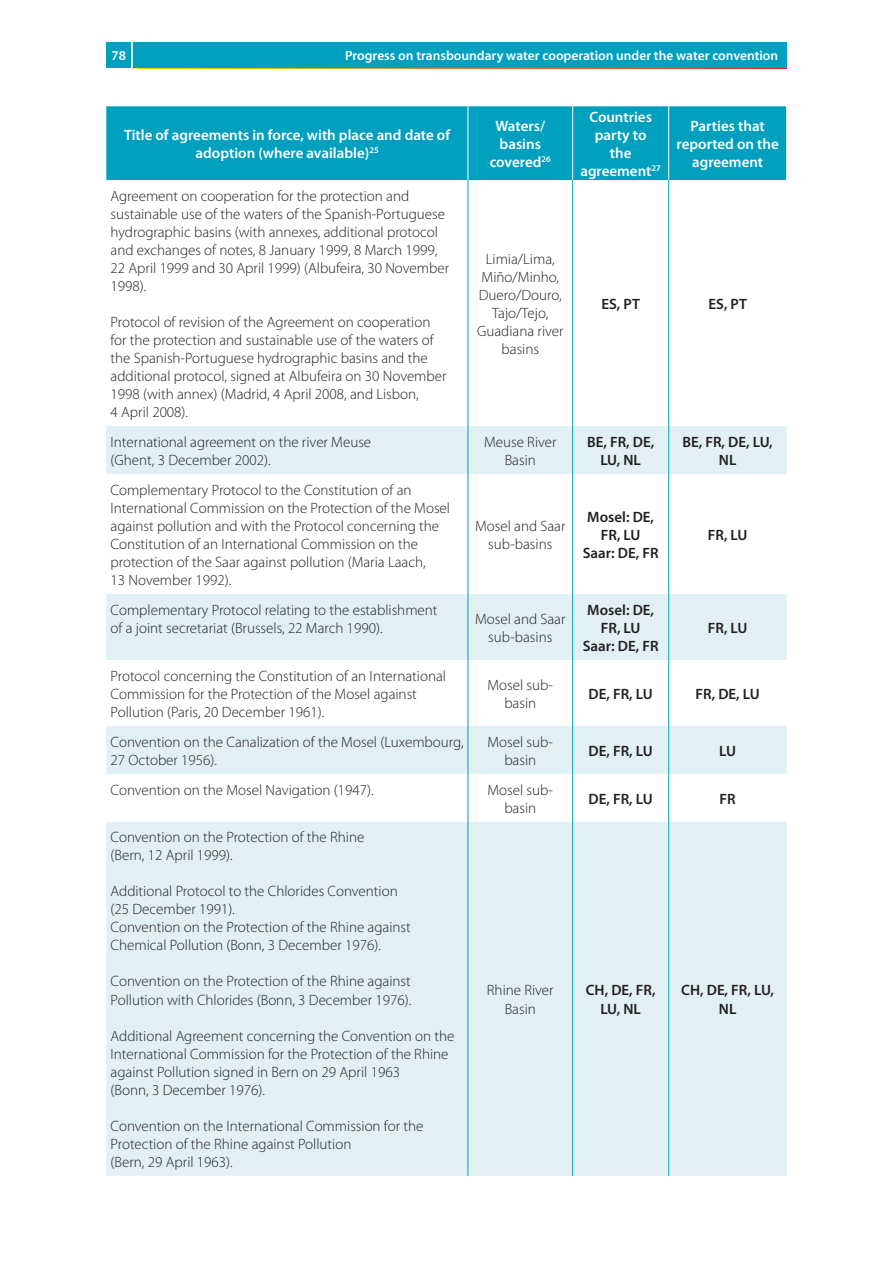
<style>
.page{position:relative;width:893px;height:1263px;background:#fff}
.page>*{position:absolute;margin:0;border:0;box-sizing:border-box;transform-origin:0 0}
.t1{font:300 15px/18px "Myriad Pro";color:#231f20}
.t2{font:600 15px/18px "Myriad Pro";color:#231f20;text-align:center}
.t3{font:600 15px/18px "Myriad Pro";color:#fff;text-align:center}
.t4{font:600 13.5px "Myriad Pro";color:#fff}
</style>
<div class="page">
<div style="left:106px;top:43px;width:681px;height:25px;background:#00a0be"></div>
<hr style="left:131px;top:30px;width:2px;height:50px;background:#fff">
<div style="left:106px;top:106px;width:680px;height:74px;background:#00a0be"></div>
<svg style="left:106px;top:426px;width:681px;height:750px;fill:#e2f0f4"></svg>
<hr style="left:468px;top:106px;width:1px;height:74px;background:#fff">
<hr style="left:572px;top:106px;width:1px;height:74px;background:#fff">
<hr style="left:668px;top:106px;width:1px;height:74px;background:#fff">
<hr style="left:468px;top:180px;width:1px;height:246px;background:#00a0be">
<hr style="left:572px;top:180px;width:1px;height:246px;background:#00a0be">
<hr style="left:668px;top:180px;width:1px;height:246px;background:#00a0be">
<hr style="left:468px;top:426px;width:1px;height:48px;background:#00a0be">
<hr style="left:572px;top:426px;width:1px;height:48px;background:#00a0be">
<hr style="left:668px;top:426px;width:1px;height:48px;background:#00a0be">
<hr style="left:468px;top:474px;width:1px;height:120px;background:#00a0be">
<hr style="left:572px;top:474px;width:1px;height:120px;background:#00a0be">
<hr style="left:668px;top:474px;width:1px;height:120px;background:#00a0be">
<hr style="left:468px;top:594px;width:1px;height:66px;background:#00a0be">
<hr style="left:572px;top:594px;width:1px;height:66px;background:#00a0be">
<hr style="left:668px;top:594px;width:1px;height:66px;background:#00a0be">
<hr style="left:468px;top:660px;width:1px;height:66px;background:#00a0be">
<hr style="left:572px;top:660px;width:1px;height:66px;background:#00a0be">
<hr style="left:668px;top:660px;width:1px;height:66px;background:#00a0be">
<hr style="left:468px;top:726px;width:1px;height:48px;background:#00a0be">
<hr style="left:572px;top:726px;width:1px;height:48px;background:#00a0be">
<hr style="left:668px;top:726px;width:1px;height:48px;background:#00a0be">
<hr style="left:468px;top:774px;width:1px;height:48px;background:#00a0be">
<hr style="left:572px;top:774px;width:1px;height:48px;background:#00a0be">
<hr style="left:668px;top:774px;width:1px;height:48px;background:#00a0be">
<hr style="left:468px;top:822px;width:1px;height:354px;background:#00a0be">
<hr style="left:572px;top:822px;width:1px;height:354px;background:#00a0be">
<hr style="left:668px;top:822px;width:1px;height:354px;background:#00a0be">
<p class="t4" style="left:111px;top:51px;width:16px">78</p>
<p class="t4" style="left:345px;top:51px;width:434px">Progress on transboundary water cooperation under the water convention</p>
<p class="t3" style="left:124px;top:127px;width:328px">Title of agreements in force, with place and date of adoption (where available)<sup>25</sup></p>
<p class="t3" style="left:490px;top:118px;width:63px">Waters/ basins covered<sup>26</sup></p>
<p class="t3" style="left:580px;top:109px;width:82px">Countries party to<br>the agreement<sup>27</sup></p>
<p class="t3" style="left:676px;top:118px;width:104px">Parties that reported on the agreement</p>
<p class="t1" style="left:111px;top:188px;width:340px">Agreement on cooperation for the protection and sustainable use of the waters of the Spanish-Portuguese hydrographic basins (with annexes, additional protocol and exchanges of notes, 8 January 1999, 8 March 1999, 22 April 1999 and 30 April 1999) (Albufeira, 30 November 1998).</p>
<p class="t1" style="left:111px;top:314px;width:337px">Protocol of revision of the Agreement on cooperation for the protection and sustainable use of the waters of the Spanish-Portuguese hydrographic basins and the additional protocol, signed at Albufeira on 30 November 1998 (with annex) (Madrid, 4 April 2008, and Lisbon,<br>4 April 2008).</p>
<p class="t1" style="left:477px;top:251px;width:88px;text-align:center">Limia/Lima,<br>Miño/Minho,<br>Duero/Douro,<br>Tajo/Tejo,<br>Guadiana river basins</p>
<p class="t2" style="left:601px;top:296px;width:40px">ES, PT</p>
<p class="t2" style="left:708px;top:296px;width:40px">ES, PT</p>
<p class="t1" style="left:111px;top:434px;width:262px">International agreement on the river Meuse (Ghent, 3 December 2002).</p>
<p class="t1" style="left:484px;top:434px;width:74px;text-align:center">Meuse River<br>Basin</p>
<p class="t2" style="left:587px;top:434px;width:69px">BE, FR, DE,<br>LU, NL</p>
<p class="t2" style="left:682px;top:434px;width:92px">BE, FR, DE, LU,<br>NL</p>
<p class="t1" style="left:111px;top:482px;width:341px">Complementary Protocol to the Constitution of an International Commission on the Protection of the Mosel against pollution and with the Protocol concerning the Constitution of an International Commission on the protection of the Saar against pollution (Maria Laach,<br>13 November 1992).</p>
<p class="t1" style="left:475px;top:518px;width:92px;text-align:center">Mosel and Saar sub-basins</p>
<p class="t2" style="left:583px;top:509px;width:77px">Mosel: DE,<br>FR, LU<br>Saar: DE, FR</p>
<p class="t2" style="left:708px;top:527px;width:41px">FR, LU</p>
<p class="t1" style="left:111px;top:602px;width:328px">Complementary Protocol relating to the establishment of a joint secretariat (Brussels, 22 March 1990).</p>
<p class="t1" style="left:475px;top:611px;width:92px;text-align:center">Mosel and Saar sub-basins</p>
<p class="t2" style="left:583px;top:602px;width:77px">Mosel: DE,<br>FR, LU<br>Saar: DE, FR</p>
<p class="t2" style="left:708px;top:620px;width:41px">FR, LU</p>
<p class="t1" style="left:111px;top:668px;width:337px">Protocol concerning the Constitution of an International<br>Commission for the Protection of the Mosel against<br>Pollution (Paris, 20 December 1961).</p>
<p class="t1" style="left:487px;top:677px;width:67px;text-align:center">Mosel sub&shy;basin</p>
<p class="t2" style="left:589px;top:686px;width:66px">DE, FR, LU</p>
<p class="t2" style="left:696px;top:686px;width:66px">FR, DE, LU</p>
<p class="t1" style="left:111px;top:734px;width:355px">Convention on the Canalization of the Mosel (Luxembourg,<br>27 October 1956).</p>
<p class="t1" style="left:487px;top:734px;width:67px;text-align:center">Mosel sub&shy;basin</p>
<p class="t2" style="left:589px;top:743px;width:66px">DE, FR, LU</p>
<p class="t2" style="left:719px;top:743px;width:18px">LU</p>
<p class="t1" style="left:111px;top:782px;width:265px">Convention on the Mosel Navigation (1947).</p>
<p class="t1" style="left:487px;top:782px;width:67px;text-align:center">Mosel sub&shy;basin</p>
<p class="t2" style="left:589px;top:791px;width:66px">DE, FR, LU</p>
<p class="t2" style="left:720px;top:791px;width:18px">FR</p>
<p class="t1" style="left:111px;top:830px;width:255px">Convention on the Protection of the Rhine (Bern, 12 April 1999).</p>
<p class="t1" style="left:111px;top:884px;width:302px">Additional Protocol to the Chlorides Convention (25 December 1991).<br>Convention on the Protection of the Rhine against Chemical Pollution (Bonn, 3 December 1976).</p>
<p class="t1" style="left:111px;top:974px;width:302px">Convention on the Protection of the Rhine against<br>Pollution with Chlorides (Bonn, 3 December 1976).</p>
<p class="t1" style="left:111px;top:1028px;width:345px">Additional Agreement concerning the Convention on the International Commission for the Protection of the Rhine against Pollution signed in Bern on 29 April 1963<br>(Bonn, 3 December 1976).</p>
<p class="t1" style="left:111px;top:1118px;width:314px">Convention on the International Commission for the<br>Protection of the Rhine against Pollution<br>(Bern, 29 April 1963).</p>
<p class="t1" style="left:487px;top:983px;width:68px;text-align:center">Rhine River<br>Basin</p>
<p class="t2" style="left:586px;top:983px;width:71px">CH, DE, FR,<br>LU, NL</p>
<p class="t2" style="left:681px;top:983px;width:94px">CH, DE, FR, LU,<br>NL</p>
</div>
